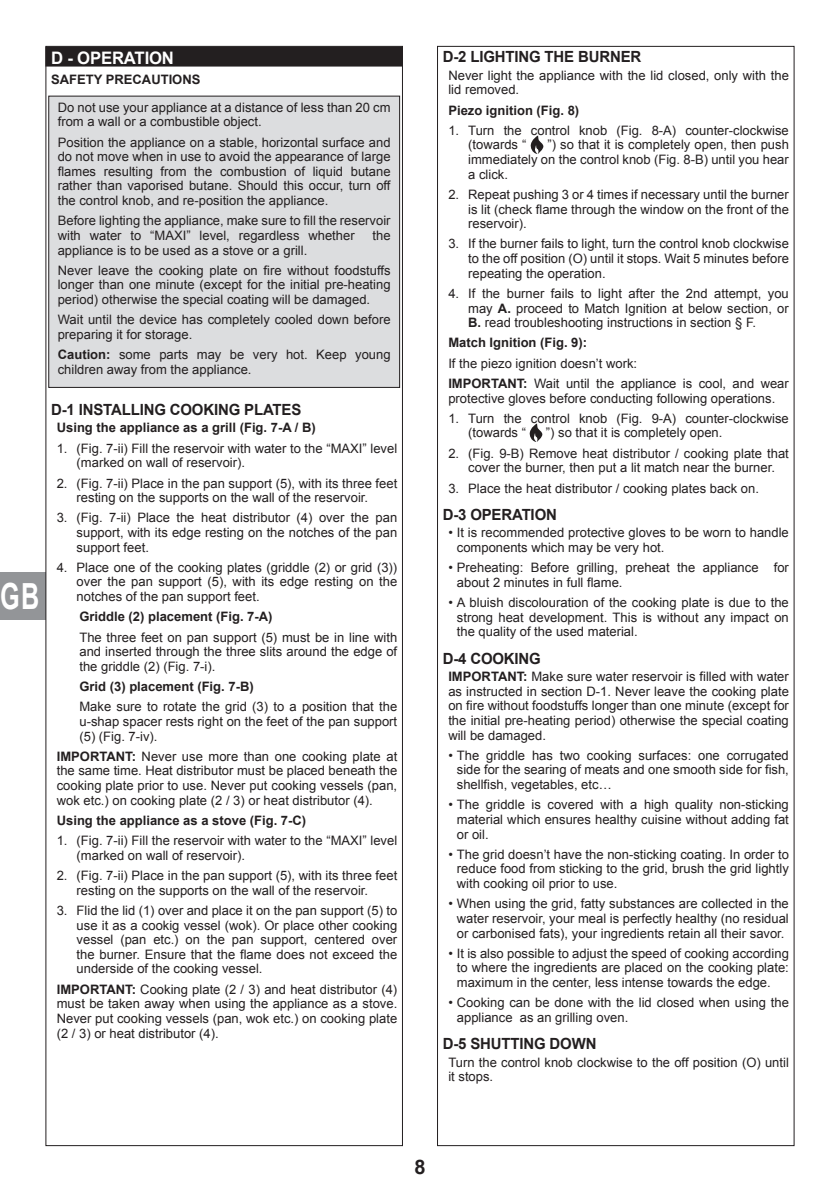
<style>
.page{position:relative;width:840px;height:1191px;background:#fff}
.page>*{position:absolute;margin:0;border:0;box-sizing:border-box;transform-origin:0 0}
.t1{font:700 36px "Arial";color:#fff;scale:.7 1}
.t2{font:700 20px "Arial";color:#231f20}
.t3{font:700 17.2px "Arial";letter-spacing:-.01em;color:#fff}
.t4{font:700 15.4px "Arial";letter-spacing:-.01em;color:#231f20}
.t5{font:13px/14.6px "Arial";color:#231f20;text-align:justify}
.t6{font:700 13px "Arial";color:#231f20}
.s1{font-weight:700}
</style>
<div class="page">
<div style="left:0;top:571px;width:45px;height:48px;background:#939598"></div>
<div style="left:45px;top:47px;width:358px;height:20px;background:#231f20"></div>
<div style="left:49px;top:96px;width:350px;height:291px;background:#dcdddf"></div>
<div style="left:48px;top:96px;width:352px;height:292px;border:1px solid #231f20"></div>
<svg style="left:530px;top:135px;width:13px;height:19px"></svg>
<svg style="left:529px;top:423px;width:13px;height:19px"></svg>
<h1 class="t1" style="left:0;top:572px;width:57px">GB</h1>
<h3 class="t3" style="left:51px;top:46px;width:124px">D - OPERATION</h3>
<p class="t6" style="left:51px;top:71px;width:151px">SAFETY PRECAUTIONS</p>
<p class="t5" style="left:58px;top:100px;width:334px">Do not use your appliance at a distance of less than 20 cm from a wall or a combustible object.</p>
<p class="t5" style="left:58px;top:135px;width:334px">Position the appliance on a stable, horizontal surface and do not move when in use to avoid the appearance of large flames resulting from the combustion of liquid butane rather than vaporised butane. Should this occur, turn off the control knob, and re-position the appliance.</p>
<p class="t5" style="left:58px;top:214px;width:334px">Before lighting the appliance, make sure to fill the reservoir with water to “MAXI” level, regardless whether</p>
<p class="t5" style="left:372px;top:228px;width:20px">the</p>
<p class="t5" style="left:58px;top:240px;width:334px;line-height:20.2px">appliance is to be used as a stove or a grill.<br>Never leave the cooking plate on fire without foodstuffs</p>
<p class="t5" style="left:58px;top:278px;width:334px">longer than one minute (except for the initial pre-heating period) otherwise the special coating will be damaged.</p>
<p class="t5" style="left:58px;top:312px;width:334px">Wait until the device has completely cooled down before preparing it for storage.</p>
<p class="t5" style="left:58px;top:347px;width:334px"><span class="s1">Caution:</span> some parts may be very hot. Keep young children away from the appliance.</p>
<p class="t4" style="left:51px;top:399px;width:43px">D-1 Insta</p>
<p class="t4" style="left:122px;top:399px;width:181px">LLING COOKING PLATES</p>
<p class="t6" style="left:57px;top:419px;width:260px">Using the appliance as a grill (Fig. 7-A / B)</p>
<p class="t5" style="left:77px;top:441px;width:322px;text-indent:-20px">1. (Fig. 7-ii) Fill the reservoir with water to the “MAXI” level (marked on wall of reservoir).</p>
<p class="t5" style="left:77px;top:476px;width:322px;text-indent:-20px">2. (Fig. 7-ii) Place in the pan support (5), with its three feet resting on the supports on the wall of the reservoir.</p>
<p class="t5" style="left:77px;top:510px;width:322px;text-indent:-20px">3. (Fig. 7-ii) Place the heat distributor (4) over the pan support, with its edge resting on the notches of the pan support feet.</p>
<p class="t5" style="left:77px;top:560px;width:322px;text-indent:-20px">4. Place one of the cooking plates (griddle (2) or grid (3)) over the pan support (5), with its edge resting on the notches of the pan support feet.</p>
<p class="t6" style="left:79px;top:608px;width:194px">Griddle (2) placement (Fig. 7-A)</p>
<p class="t5" style="left:79px;top:630px;width:319px">The three feet on pan support (5) must be in line with and inserted through the three slits around the edge of the griddle (2) (Fig. 7-i).</p>
<p class="t6" style="left:79px;top:678px;width:176px">Grid (3) placement (Fig. 7-B)</p>
<p class="t5" style="left:79px;top:699px;width:319px">Make sure to rotate the grid (3) to a position that the u-shap spacer rests right on the feet of the pan support (5) (Fig. 7-iv).</p>
<p class="t5" style="left:57px;top:749px;width:342px"><span class="s1">IMPORTANT:</span> Never use more than one cooking plate at the same time. Heat distributor must be placed beneath the cooking plate prior to use. Never put cooking vessels (pan, wok etc.) on cooking plate (2 / 3) or heat distributor (4).</p>
<p class="t6" style="left:57px;top:812px;width:251px">Using the appliance as a stove (Fig. 7-C)</p>
<p class="t5" style="left:77px;top:833px;width:322px;text-indent:-20px">1. (Fig. 7-ii) Fill the reservoir with water to the “MAXI” level (marked on wall of reservoir).</p>
<p class="t5" style="left:77px;top:868px;width:322px;text-indent:-20px">2. (Fig. 7-ii) Place in the pan support (5), with its three feet resting on the supports on the wall of the reservoir.</p>
<p class="t5" style="left:77px;top:903px;width:322px;text-indent:-20px">3. Flid the lid (1) over and place it on the pan support (5) to use it as a cookig vessel (wok). Or place other cooking vessel (pan etc.) on the pan support, centered over the burner. Ensure that the flame does not exceed the underside of the cooking vessel.</p>
<p class="t5" style="left:57px;top:982px;width:342px"><span class="s1">IMPORTANT:</span> Cooking plate (2 / 3) and heat distributor (4) must be taken away when using the appliance as a stove.<br>Never put cooking vessels (pan, wok etc.) on cooking plate (2 / 3) or heat distributor (4).</p>
<p class="t4" style="left:442px;top:47px;width:73px">D-2 Lig hting</p>
<p class="t4" style="left:544px;top:47px;width:45px">the burner</p>
<p class="t5" style="left:448px;top:68px;width:342px">Never light the appliance with the lid closed, only with the lid removed.</p>
<p class="t6" style="left:448px;top:101px;width:132px">Piezo ignition (Fig. 8)</p>
<p class="t5" style="left:468px;top:123px;width:322px;text-indent:-20px">1. Turn the control knob (Fig. 8-A) counter-clockwise (towards “</p>
<p class="t5" style="left:468px;top:138px;width:322px;text-indent:79px">”) so that it is completely open, then push immediately on the control knob (Fig. 8-B) until you hear a click.</p>
<p class="t5" style="left:468px;top:187px;width:322px;text-indent:-20px">2. Repeat pushing 3 or 4 times if necessary until the burner is lit (check flame through the window on the front of the reservoir).</p>
<p class="t5" style="left:468px;top:237px;width:322px;text-indent:-20px">3. If the burner fails to light, turn the control knob clockwise to the off position (O) until it stops. Wait 5 minutes before repeating the operation.</p>
<p class="t5" style="left:468px;top:286px;width:322px;text-indent:-20px">4. If the burner fails to light after the 2nd attempt, you may <span class="s1">A.</span> proceed to Match Ignition at below section, or <span class="s1">B.</span> read troubleshooting instructions in section § F.</p>
<p class="t6" style="left:448px;top:334px;width:140px">Match Ignition (Fig. 9):</p>
<p class="t5" style="left:448px;top:353px;width:342px;line-height:20.2px">If the piezo ignition doesn’t work:<br><span class="s1">IMPORTANT:</span> Wait until the appliance is cool, and wear</p>
<p class="t5" style="left:448px;top:391px;width:328px">protective gloves before conducting following operations.</p>
<p class="t5" style="left:468px;top:411px;width:322px;text-indent:-20px">1. Turn the control knob (Fig. 9-A) counter-clockwise (towards “</p>
<p class="t5" style="left:545px;top:426px;width:178px">”) so that it is completely open.</p>
<p class="t5" style="left:448px;top:446px;width:342px;text-align:center">2. (Fig. 9-B) Remove heat distributor / cooking plate that cover the burner, then put a lit match near the burner.</p>
<p class="t5" style="left:448px;top:481px;width:312px">3. Place the heat distributor / cooking plates back on.</p>
<p class="t4" style="left:442px;top:504px;width:116px">D-3 OPERATION</p>
<p class="t5" style="left:456px;top:525px;width:333px;text-indent:-9px">• It is recommended protective gloves to be worn to handle components which may be very hot.</p>
<p class="t5" style="left:456px;top:560px;width:333px;text-indent:-9px">• Preheating: Before grilling, preheat the appliance for about 2 minutes in full flame.</p>
<p class="t5" style="left:456px;top:595px;width:333px;text-indent:-9px">• A bluish discolouration of the cooking plate is due to the strong heat development. This is without any impact on the quality of the used material.</p>
<p class="t4" style="left:442px;top:648px;width:100px">D-4 COOKING</p>
<p class="t5" style="left:448px;top:669px;width:342px"><span class="s1">IMPORTANT:</span> Make sure water reservoir is filled with water as instructed in section D-1. Never leave the cooking plate on fire without foodstuffs longer than one minute (except for the initial pre-heating period) otherwise the special coating will be damaged.</p>
<p class="t5" style="left:456px;top:748px;width:333px;text-indent:-9px">• The griddle has two cooking surfaces: one corrugated side for the searing of meats and one smooth side for fish, shellfish, vegetables, etc…</p>
<p class="t5" style="left:456px;top:797px;width:333px;text-indent:-9px">• The griddle is covered with a high quality non-sticking material which ensures healthy cuisine without adding fat or oil.</p>
<p class="t5" style="left:456px;top:847px;width:333px;text-indent:-9px">• The grid doesn’t have the non-sticking coating. In order to reduce food from sticking to the grid, brush the grid lightly with cooking oil prior to use.</p>
<p class="t5" style="left:456px;top:896px;width:333px;text-indent:-9px">• When using the grid, fatty substances are collected in the water reservoir, your meal is perfectly healthy (no residual or carbonised fats), your ingredients retain all their savor.</p>
<p class="t5" style="left:456px;top:946px;width:333px;text-indent:-9px">• It is also possible to adjust the speed of cooking according to where the ingredients are placed on the cooking plate: maximum in the center, less intense towards the edge.</p>
<p class="t5" style="left:456px;top:995px;width:333px;text-indent:-9px">• Cooking can be done with the lid closed when using the appliance as an grilling oven.</p>
<p class="t4" style="left:442px;top:1033px;width:155px">D-5 SHUTTING DOWN</p>
<p class="t5" style="left:448px;top:1055px;width:342px">Turn the control knob clockwise to the off position (O) until it stops.</p>
<h2 class="t2" style="left:414px;top:1154px;width:13px">8</h2>
</div>
